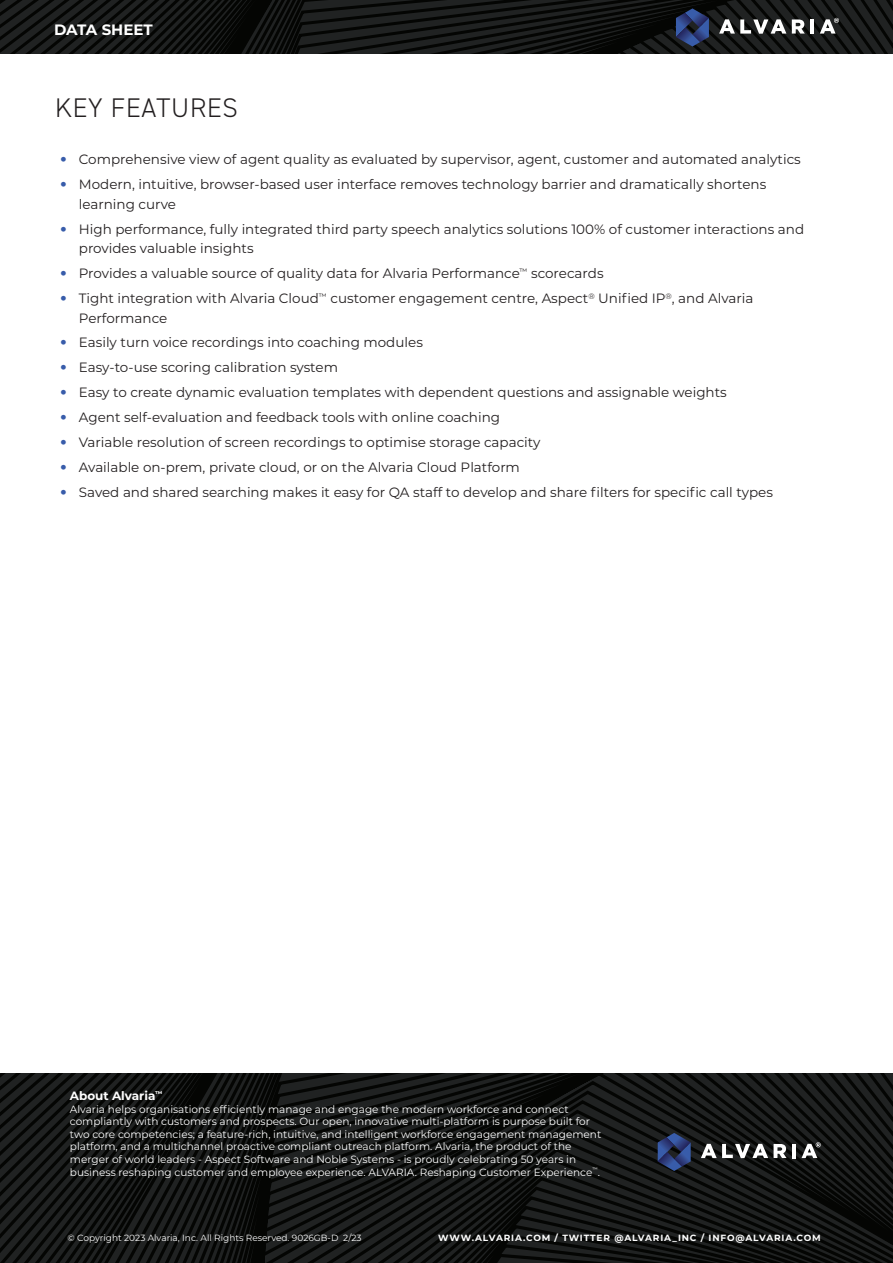
<style>
.page{position:relative;width:893px;height:1263px;background:#fff}
.page>*{position:absolute;margin:0;border:0;box-sizing:border-box;transform-origin:0 0}
.Subhead_Black_All_Ca{font:300 27px "DIN2014";letter-spacing:.03em;color:#231f20}
.t1{font:700 15px "Montserrat";color:#fff}
.t2{font:13.5px/19.5px "Montserrat";color:#231f20}
.Boilerplate_Header{font:700 12px "Montserrat";color:#fff}
.Boilerplate_Body{font:10.5px/12.6px "Montserrat";color:#fff}
.Copyright{font:9px "Montserrat";color:#fff}
.Social{font:700 9px "Montserrat";letter-spacing:.095em;color:#fff}
.s1{font-family:"Avenir LT Std";font-weight:300;color:#385caa}
</style>
<div class="page">
<svg style="left:0;top:0;width:893px;height:54px;background:#131514"></svg>
<svg style="left:719px;top:19px;width:67px;height:15px"></svg>
<svg style="left:792px;top:19px;width:13px;height:15px"></svg>
<hr style="left:810px;top:19px;width:4px;height:15px;background:#fff">
<svg style="left:676px;top:8px;width:33px;height:39px"></svg>
<svg style="left:820px;top:18px;width:19px;height:16px"></svg>
<svg style="left:0;top:1074px;width:893px;height:189px;background:#131413"></svg>
<svg style="left:701px;top:1144px;width:67px;height:14px"></svg>
<svg style="left:774px;top:1144px;width:12px;height:14px"></svg>
<hr style="left:792px;top:1144px;width:4px;height:14px;background:#fff">
<svg style="left:658px;top:1133px;width:33px;height:38px"></svg>
<svg style="left:801px;top:1142px;width:20px;height:16px"></svg>
<p class="t1" style="left:54px;top:18px;width:100px">DATA SHEET</p>
<p class="Subhead_Black_All_Ca" style="left:55px;top:91px;width:184px">KEY FEATURES</p>
<p class="t2" style="left:60px;top:149px;width:742px"><span class="s1">•</span> Comprehensive view of agent quality as evaluated by supervisor, agent, customer and automated analytics</p>
<p class="t2" style="left:79px;top:174px;width:689px;text-indent:-19px"><span class="s1">•</span> Modern, intuitive, browser-based user interface removes technology barrier and dramatically shortens learning curve</p>
<p class="t2" style="left:79px;top:219px;width:727px;text-indent:-19px"><span class="s1">•</span> High performance, fully integrated third party speech analytics solutions 100% of customer interactions and provides valuable insights</p>
<p class="t2" style="left:60px;top:263px;width:545px"><span class="s1">•</span> Provides a valuable source of quality data for Alvaria Performance<sup>™</sup> scorecards</p>
<p class="t2" style="left:79px;top:288px;width:676px;text-indent:-19px"><span class="s1">•</span> Tight integration with Alvaria Cloud<sup>™</sup> customer engagement centre, Aspect<sup>®</sup> Unified IP<sup>®</sup>, and Alvaria<br>Performance</p>
<p class="t2" style="left:60px;top:332px;width:364px"><span class="s1">•</span> Easily turn voice recordings into coaching modules</p>
<p class="t2" style="left:60px;top:357px;width:279px"><span class="s1">•</span> Easy-to-use scoring calibration system</p>
<p class="t2" style="left:60px;top:382px;width:668px"><span class="s1">•</span> Easy to create dynamic evaluation templates with dependent questions and assignable weights</p>
<p class="t2" style="left:60px;top:407px;width:441px"><span class="s1">•</span> Agent self-evaluation and feedback tools with online coaching</p>
<p class="t2" style="left:60px;top:432px;width:482px"><span class="s1">•</span> Variable resolution of screen recordings to optimise storage capacity</p>
<p class="t2" style="left:60px;top:457px;width:461px"><span class="s1">•</span> Available on-prem, private cloud, or on the Alvaria Cloud Platform</p>
<p class="t2" style="left:60px;top:482px;width:714px"><span class="s1">•</span> Saved and shared searching makes it easy for QA staff to develop and share filters for specific call types</p>
<p class="Boilerplate_Header" style="left:70px;top:1087px;width:94px">About Alvaria<sup>™</sup></p>
<p class="Boilerplate_Body" style="left:70px;top:1102px;width:533px">Alvaria helps organisations efficiently manage and engage the modern workforce and connect compliantly with customers and prospects. Our open, innovative multi-platform is purpose built for two core competencies; a feature-rich, intuitive, and intelligent workforce engagement management platform, and a multichannel proactive compliant outreach platform. Alvaria, the product of the merger of world leaders - Aspect Software and Noble Systems - is proudly celebrating 50 years in business reshaping customer and employee experience. ALVARIA. Reshaping Customer Experience<sup>™</sup>.</p>
<p class="Copyright" style="left:68px;top:1231px;width:296px">© Copyright 2023 Alvaria, Inc. All Rights Reserved. 9026GB-D 2/23</p>
<p class="Social" style="left:438px;top:1231px;width:384px">WWW.ALVARIA.COM / TWITTER @ALVARIA_INC / INFO@ALVARIA.COM</p>
</div>
